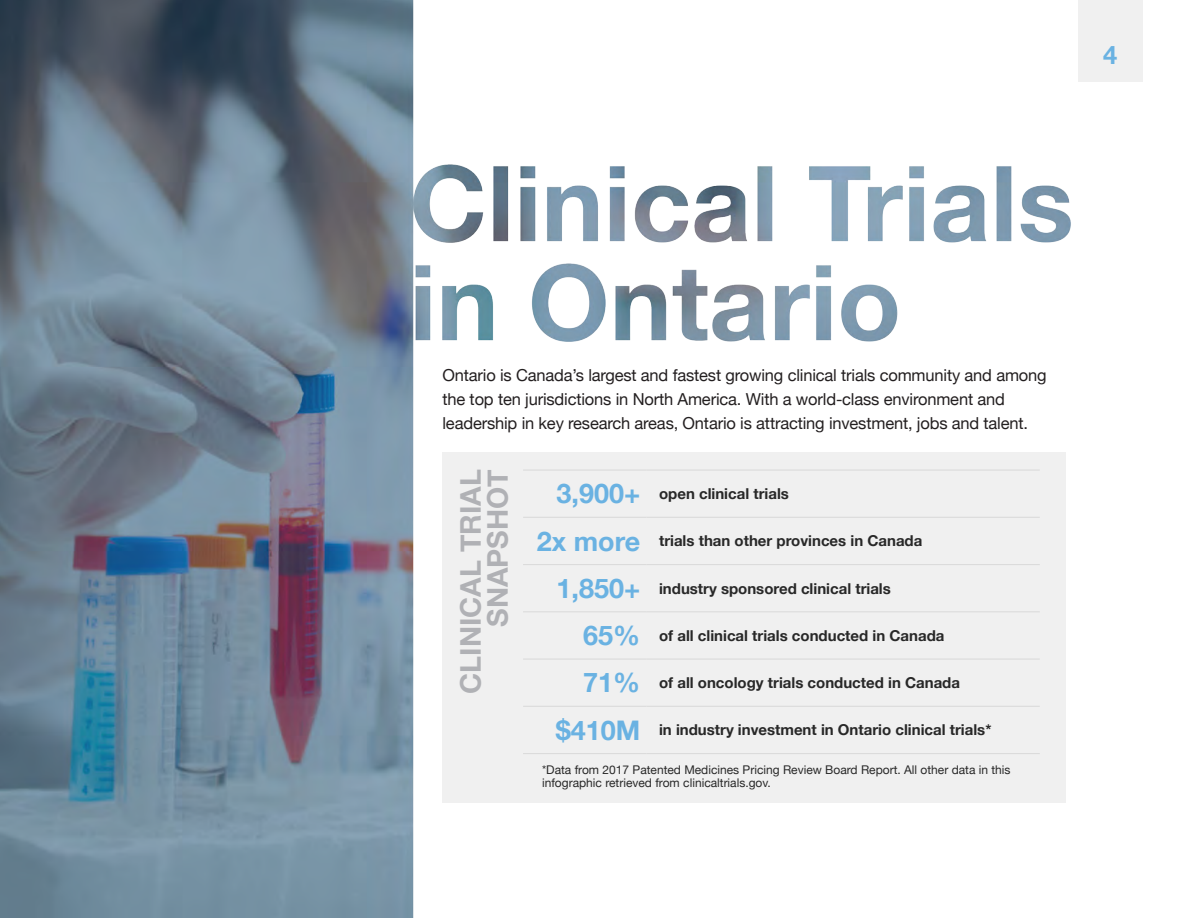
<style>
.page{position:relative;width:1188px;height:918px;background:#fff}
.page>*{position:absolute;margin:0;border:0;box-sizing:border-box;transform-origin:0 0}
.t1{font:700 28.5px/27px "Helvetica Neue";color:#b0b1b5;text-align:right}
.t2{font:700 25.5px "Helvetica Neue";color:#6ab2e2}
.t3{font:16.5px/24px "Helvetica Neue";letter-spacing:-.01em;color:#231f20}
.t4{font:700 15px "Helvetica Neue";color:#282828}
.t5{font:12px/13.5px "Helvetica Neue";color:#282828}
.s1{font-size:27px;color:#6ab2e2}
</style>
<div class="page">
<img style="left:0;top:0;width:1143px;height:918px">
<div style="left:442px;top:453px;width:624px;height:350px;background:#f0f0f0"></div>
<hr style="left:523px;top:470px;width:123px;height:1px;background:#dbdbdb">
<hr style="left:646px;top:470px;width:394px;height:1px;background:#dbdbdb">
<hr style="left:523px;top:517px;width:123px;height:1px;background:#dbdbdb">
<hr style="left:646px;top:517px;width:394px;height:1px;background:#dbdbdb">
<hr style="left:523px;top:564px;width:123px;height:1px;background:#dbdbdb">
<hr style="left:646px;top:564px;width:394px;height:1px;background:#dbdbdb">
<hr style="left:523px;top:611px;width:123px;height:1px;background:#dbdbdb">
<hr style="left:646px;top:611px;width:394px;height:1px;background:#dbdbdb">
<hr style="left:523px;top:658px;width:123px;height:2px;background:#dbdbdb">
<hr style="left:646px;top:658px;width:394px;height:2px;background:#dbdbdb">
<hr style="left:523px;top:706px;width:123px;height:1px;background:#dbdbdb">
<hr style="left:646px;top:706px;width:394px;height:1px;background:#dbdbdb">
<hr style="left:523px;top:753px;width:123px;height:1px;background:#dbdbdb">
<hr style="left:646px;top:753px;width:394px;height:1px;background:#dbdbdb">
<h2 class="t2" style="left:1103px;top:34px;width:16px">4</h2>
<p class="t3" style="left:442px;top:364px;width:606px">Ontario is Canada’s largest and fastest growing clinical trials community and among the top ten jurisdictions in North America. With a world-class environment and leadership in key research areas, Ontario is attracting investment, jobs and talent.</p>
<h1 class="t1" style="left:458px;top:694px;width:226px;rotate:-90deg">CLINICAL TRIAL<br>SNAPSHOT</h1>
<p class="t4" style="left:557px;top:482px;width:234px"><span class="s1">3,900+</span> open clinical trials</p>
<p class="t4" style="left:537px;top:529px;width:387px"><span class="s1">2x more</span> trials than other provinces in Canada</p>
<p class="t4" style="left:557px;top:576px;width:336px"><span class="s1">1,850+</span> industry sponsored clinical trials</p>
<p class="t4" style="left:583px;top:624px;width:363px"><span class="s1">65%</span> of all clinical trials conducted in Canada</p>
<p class="t4" style="left:583px;top:671px;width:378px"><span class="s1">71%</span> of all oncology trials conducted in Canada</p>
<p class="t4" style="left:556px;top:718px;width:437px"><span class="s1">$410M</span> in industry investment in Ontario clinical trials*</p>
<p class="t5" style="left:542px;top:764px;width:470px">*Data from 2017 Patented Medicines Pricing Review Board Report. All other data in this infographic retrieved from clinicaltrials.gov.</p>
</div>
